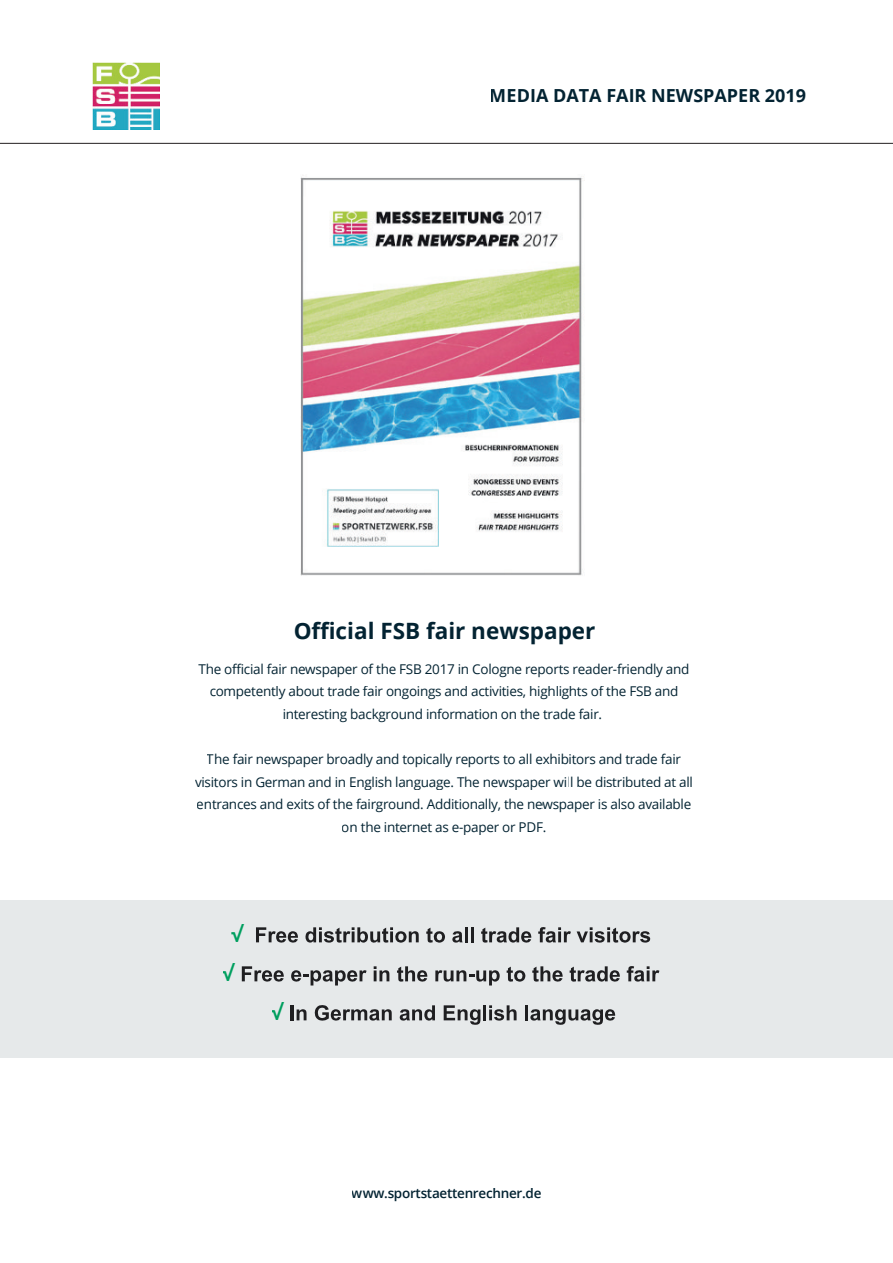
<style>
.page{position:relative;width:893px;height:1263px;background:#fff}
.page>*{position:absolute;margin:0;border:0;box-sizing:border-box;transform-origin:0 0}
.t1{font:700 22.5px "Open Sans";color:#032332}
.t2{font:700 21px/39px "Open Sans";color:#00ad64;text-align:center}
.t3{font:700 18px "Open Sans";color:#032332}
.t4{font:13.5px/22.5px "Open Sans";letter-spacing:-.02em;color:#032332;text-align:center}
.t5{font:600 13.5px "Open Sans";letter-spacing:-.02em;color:#032332}
</style>
<div class="page">
<hr style="left:0;top:143px;width:893px;height:1px;background:#231f20">
<img style="left:92px;top:62px;width:68px;height:67px">
<img style="left:300px;top:176px;width:285px;height:400px">
<div style="left:0;top:900px;width:893px;height:158px;background:#032332;opacity:.1"></div>
<h3 class="t3" style="left:490px;top:87px;width:318px">MEDIA DATA FAIR NEWSPAPER 2019</h3>
<h1 class="t1" style="left:293px;top:619px;width:303px">Official FSB fair newspaper</h1>
<p class="t4" style="left:199px;top:659px;width:492px">The official fair newspaper of the FSB 2017 in Cologne reports reader-friendly and competently about trade fair ongoings and activities, highlights of the FSB and interesting background information on the trade fair.</p>
<p class="t4" style="left:195px;top:749px;width:499px">The fair newspaper broadly and topically reports to all exhibitors and trade fair visitors in German and in English language. The newspaper will be distributed at all entrances and exits of the fairground. Additionally, the newspaper is also available on the internet as e-paper or PDF.</p>
<h2 class="t2" style="left:223px;top:916px;width:21px">√ √</h2>
<h2 class="t2" style="left:272px;top:994px;width:13px">√</h2>
<p class="t5" style="left:352px;top:1188px;width:191px">www.sportstaettenrechner.de</p>
</div>
